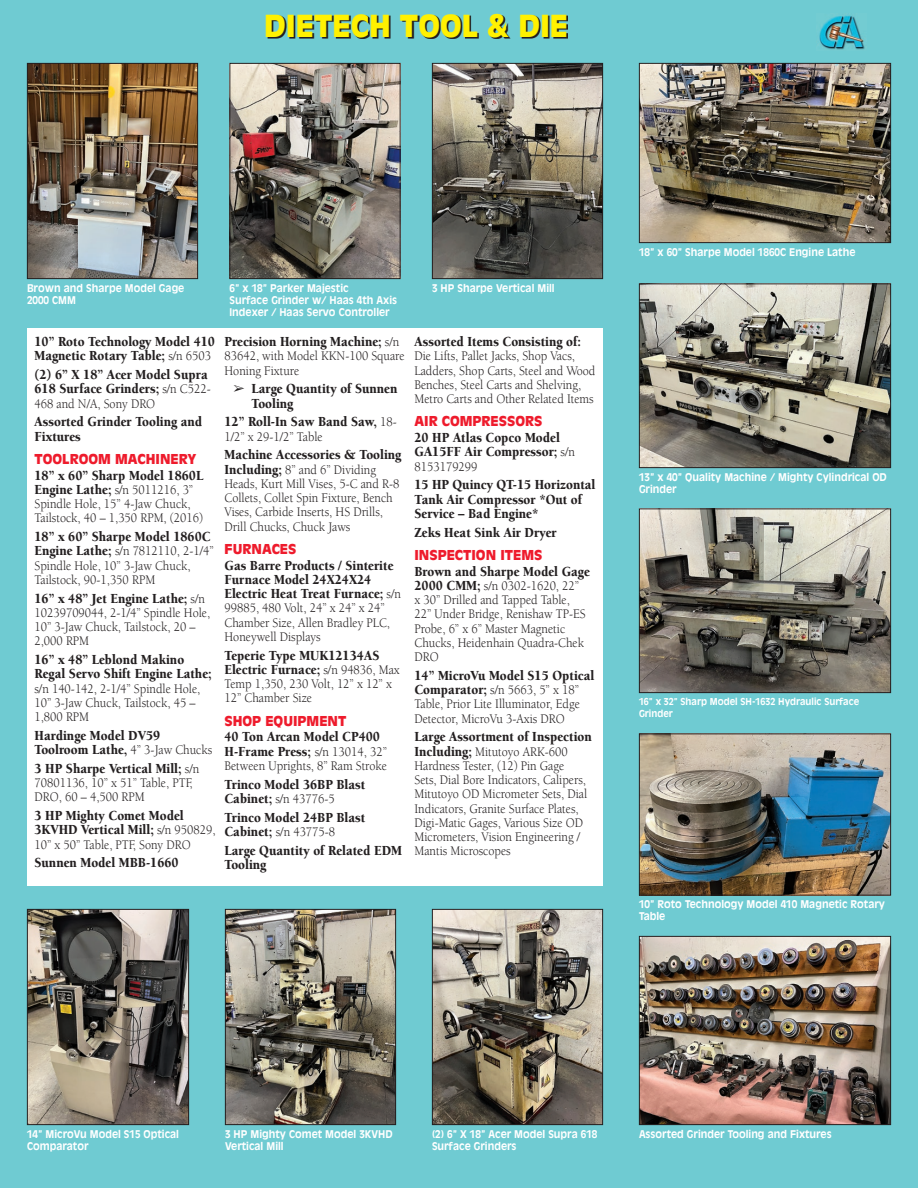
<style>
.page{position:relative;width:918px;height:1188px;background:#6fcbd2}
.page>*{position:absolute;margin:0;border:0;box-sizing:border-box;transform-origin:0 0}
.t1{font:900 30px "Antique Olive Std";color:#fff101}
.Text_Copy{font:900 14.25px/14.2px "Berkeley Std";color:#231f20;scale:.9 1}
.Text_Copy-2{font:13.5px/14.2px "Berkeley Std";color:#231f20;scale:.9 1}
.Paragraph_Headlines{font:900 13.5px "Antique Olive Std";color:#ee1b2c}
.Captions{font:700 10.5px/12px "Antique Olive Std";color:#fff;scale:.95 1}
.Captions-2{font:700 9.45px/12px "Antique Olive Std";color:#fff;scale:.95 1}
.s1{font-weight:400;font-size:13.5px}
.s2{font-weight:900;font-size:14.25px}
</style>
<div class="page">
<img style="left:818px;top:15px;width:49px;height:35px">
<img style="left:641px;top:938px;width:248px;height:185px">
<div style="left:639px;top:936px;width:252px;height:189px;border:1px solid #231f20"></div>
<img style="left:641px;top:510px;width:248px;height:181px">
<div style="left:639px;top:508px;width:252px;height:185px;border:1px solid #231f20"></div>
<img style="left:434px;top:911px;width:167px;height:212px">
<div style="left:432px;top:909px;width:171px;height:216px;border:1px solid #231f20"></div>
<img style="left:434px;top:65px;width:167px;height:212px">
<div style="left:432px;top:63px;width:171px;height:216px;border:1px solid #231f20"></div>
<img style="left:227px;top:911px;width:167px;height:212px">
<div style="left:225px;top:909px;width:171px;height:216px;border:1px solid #231f20"></div>
<img style="left:232px;top:65px;width:166px;height:212px">
<div style="left:230px;top:63px;width:170px;height:216px;border:1px solid #231f20"></div>
<img style="left:29px;top:911px;width:158px;height:212px">
<div style="left:27px;top:909px;width:162px;height:216px;border:1px solid #231f20"></div>
<img style="left:29px;top:65px;width:167px;height:212px">
<div style="left:27px;top:63px;width:171px;height:216px;border:1px solid #231f20"></div>
<img style="left:641px;top:65px;width:248px;height:176px">
<div style="left:639px;top:63px;width:252px;height:180px;border:1px solid #231f20"></div>
<img style="left:641px;top:286px;width:248px;height:180px">
<div style="left:639px;top:284px;width:252px;height:184px;border:1px solid #231f20"></div>
<img style="left:641px;top:736px;width:248px;height:158px">
<div style="left:639px;top:734px;width:252px;height:162px;border:1px solid #231f20"></div>
<div style="left:27px;top:328px;width:576px;height:558px;background:#fff"></div>
<svg style="left:267px;top:15px;width:301px;height:24px"></svg>
<p class="t1" style="left:264px;top:8px;width:306px">DIETECH TOOL &amp; DIE</p>
<p class="Captions" style="left:27px;top:282px;width:167px">Brown and Sharpe Model Gage<br>2000 CMM</p>
<p class="Text_Copy" style="left:34px;top:335px;width:202px">10” Roto Technology Model 410<br>Magnetic Rotary Table; <span class="s1">s/n 6503</span></p>
<p class="Text_Copy" style="left:34px;top:368px;width:197px">(2) 6” X 18” Acer Model Supra<br>618 Surface Grinders; <span class="s1">s/n C522-</span></p>
<p class="Text_Copy-2" style="left:34px;top:396px;width:136px">468 and N/A, Sony DRO</p>
<p class="Text_Copy" style="left:34px;top:415px;width:188px">Assorted Grinder Tooling and<br>Fixtures</p>
<p class="Paragraph_Headlines" style="left:34px;top:451px;width:164px">TOOLROOM MACHINERY</p>
<p class="Text_Copy" style="left:34px;top:468px;width:189px">18” x 60” Sharp Model 1860L</p>
<p class="Text_Copy-2" style="left:34px;top:483px;width:189px"><span class="s2">Engine Lathe;</span> s/n 5011216, 3”<br>Spindle Hole, 15” 4-Jaw Chuck,<br>Tailstock, 40 – 1,350 RPM, (2016)</p>
<p class="Text_Copy" style="left:34px;top:530px;width:197px">18” x 60” Sharpe Model 1860C</p>
<p class="Text_Copy-2" style="left:34px;top:544px;width:201px"><span class="s2">Engine Lathe;</span> s/n 7812110, 2-1/4”<br>Spindle Hole, 10” 3-Jaw Chuck,<br>Tailstock, 90-1,350 RPM</p>
<p class="Text_Copy" style="left:34px;top:591px;width:191px">16” x 48” Jet Engine Lathe; <span class="s1">s/n</span></p>
<p class="Text_Copy-2" style="left:34px;top:606px;width:197px">10239709044, 2-1/4” Spindle Hole,<br>10” 3-Jaw Chuck, Tailstock, 20 –<br>2,000 RPM</p>
<p class="Text_Copy" style="left:34px;top:653px;width:198px">16” x 48” Leblond Makino<br>Regal Servo Shift Engine Lathe;</p>
<p class="Text_Copy-2" style="left:34px;top:681px;width:186px">s/n 140-142, 2-1/4” Spindle Hole,<br>10” 3-Jaw Chuck, Tailstock, 45 –<br>1,800 RPM</p>
<p class="Text_Copy" style="left:34px;top:728px;width:199px">Hardinge Model DV59<br>Toolroom Lathe, <span class="s1">4” 3-Jaw Chucks</span></p>
<p class="Text_Copy" style="left:34px;top:761px;width:185px">3 HP Sharpe Vertical Mill; <span class="s1">s/n</span></p>
<p class="Text_Copy-2" style="left:34px;top:776px;width:177px">70801136, 10” x 51” Table, PTF,<br>DRO, 60 – 4,500 RPM</p>
<p class="Text_Copy" style="left:34px;top:809px;width:203px">3 HP Mighty Comet Model<br>3KVHD Vertical Mill; <span class="s1">s/n 950829,</span></p>
<p class="Text_Copy-2" style="left:34px;top:837px;width:175px">10” x 50” Table, PTF, Sony DRO</p>
<p class="Text_Copy" style="left:34px;top:856px;width:162px">Sunnen Model MBB-1660</p>
<p class="Captions" style="left:230px;top:282px;width:127px">6” x 18” Parker Majestic</p>
<p class="Captions" style="left:230px;top:294px;width:178px">Surface Grinder w/ Haas 4th Axis<br>Indexer / Haas Servo Controller</p>
<p class="Text_Copy" style="left:225px;top:335px;width:196px">Precision Horning Machine; <span class="s1">s/n</span></p>
<p class="Text_Copy-2" style="left:225px;top:349px;width:202px">83642, with Model KKN-100 Square<br>Honing Fixture</p>
<p class="Text_Copy" style="left:252px;top:382px;width:164px;text-indent:-18px">➢ Large Quantity of Sunnen<br>Tooling</p>
<p class="Text_Copy" style="left:225px;top:415px;width:193px">12” Roll-In Saw Band Saw, <span class="s1">18-</span></p>
<p class="Text_Copy-2" style="left:225px;top:429px;width:111px">1/2” x 29-1/2” Table</p>
<p class="Text_Copy" style="left:225px;top:448px;width:198px">Machine Accessories &amp; Tooling</p>
<p class="Text_Copy-2" style="left:225px;top:462px;width:196px"><span class="s2">Including;</span> 8” and 6” Dividing<br>Heads, Kurt Mill Vises, 5-C and R-8<br>Collets, Collet Spin Fixture, Bench<br>Vises, Carbide Inserts, HS Drills,<br>Drill Chucks, Chuck Jaws</p>
<p class="Paragraph_Headlines" style="left:225px;top:541px;width:73px">FURNACES</p>
<p class="Text_Copy" style="left:225px;top:558px;width:198px">Gas Barre Products / Sinterite<br>Furnace Model 24X24X24<br>Electric Heat Treat Furnace; <span class="s1">s/n</span></p>
<p class="Text_Copy-2" style="left:225px;top:601px;width:185px">99885, 480 Volt, 24” x 24” x 24”<br>Chamber Size, Allen Bradley PLC,<br>Honeywell Displays</p>
<p class="Text_Copy" style="left:225px;top:648px;width:196px">Teperie Type MUK12134AS<br>Electric Furnace; <span class="s1">s/n 94836, Max</span></p>
<p class="Text_Copy-2" style="left:225px;top:677px;width:188px">Temp 1,350, 230 Volt, 12” x 12” x<br>12” Chamber Size</p>
<p class="Paragraph_Headlines" style="left:225px;top:713px;width:123px">SHOP EQUIPMENT</p>
<p class="Text_Copy" style="left:225px;top:730px;width:182px">40 Ton Arcan Model CP400<br>H-Frame Press; <span class="s1">s/n 13014, 32”</span></p>
<p class="Text_Copy-2" style="left:225px;top:759px;width:182px">Between Uprights, 8” Ram Stroke</p>
<p class="Text_Copy" style="left:225px;top:777px;width:158px">Trinco Model 36BP Blast</p>
<p class="Text_Copy-2" style="left:225px;top:792px;width:124px"><span class="s2">Cabinet;</span> s/n 43776-5</p>
<p class="Text_Copy" style="left:225px;top:810px;width:158px">Trinco Model 24BP Blast</p>
<p class="Text_Copy-2" style="left:225px;top:825px;width:125px"><span class="s2">Cabinet;</span> s/n 43775-8</p>
<p class="Text_Copy" style="left:225px;top:843px;width:199px">Large Quantity of Related EDM<br>Tooling</p>
<p class="Captions" style="left:432px;top:282px;width:131px">3 HP Sharpe Vertical Mill</p>
<p class="Text_Copy" style="left:414px;top:335px;width:186px">Assorted Items Consisting of:</p>
<p class="Text_Copy-2" style="left:414px;top:349px;width:203px">Die Lifts, Pallet Jacks, Shop Vacs, Ladders, Shop Carts, Steel and Wood Benches, Steel Carts and Shelving, Metro Carts and Other Related Items</p>
<p class="Paragraph_Headlines" style="left:414px;top:413px;width:129px">AIR COMPRESSORS</p>
<p class="Text_Copy" style="left:414px;top:431px;width:180px">20 HP Atlas Copco Model<br>GA15FF Air Compressor; <span class="s1">s/n</span></p>
<p class="Text_Copy-2" style="left:414px;top:459px;width:72px">8153179299</p>
<p class="Text_Copy" style="left:414px;top:478px;width:203px">15 HP Quincy QT-15 Horizontal<br>Tank Air Compressor *Out of<br>Service – Bad Engine*</p>
<p class="Text_Copy" style="left:414px;top:525px;width:160px">Zeks Heat Sink Air Dryer</p>
<p class="Paragraph_Headlines" style="left:414px;top:547px;width:129px">INSPECTION ITEMS</p>
<p class="Text_Copy" style="left:414px;top:564px;width:196px">Brown and Sharpe Model Gage</p>
<p class="Text_Copy-2" style="left:414px;top:579px;width:192px"><span class="s2">2000 CMM;</span> s/n 0302-1620, 22” x 30” Drilled and Tapped Table,<br>22” Under Bridge, Renishaw TP-ES<br>Probe, 6” x 6” Master Magnetic<br>Chucks, Heidenhain Quadra-Chek<br>DRO</p>
<p class="Text_Copy" style="left:414px;top:668px;width:201px">14” MicroVu Model S15 Optical</p>
<p class="Text_Copy-2" style="left:414px;top:683px;width:185px;text-align:justify"><span class="s2">Comparator;</span> s/n 5663, 5” x 18” Table, Prior Lite Illuminator, Edge Detector, MicroVu 3-Axis DRO</p>
<p class="Text_Copy" style="left:414px;top:730px;width:198px">Large Assortment of Inspection</p>
<p class="Text_Copy-2" style="left:414px;top:744px;width:193px"><span class="s2">Including;</span> Mitutoyo ARK-600<br>Hardness Tester, (12) Pin Gage<br>Sets, Dial Bore Indicators, Calipers,<br>Mitutoyo OD Micrometer Sets, Dial<br>Indicators, Granite Surface Plates,<br>Digi-Matic Gages, Various Size OD<br>Micrometers, Vision Engineering /<br>Mantis Microscopes</p>
<p class="Captions" style="left:639px;top:246px;width:229px">18” x 60” Sharpe Model 1860C Engine Lathe</p>
<p class="Captions" style="left:639px;top:471px;width:262px">13” x 40” Quality Machine / Mighty Cylindrical OD<br>Grinder</p>
<p class="Captions-2" style="left:639px;top:695px;width:233px">16” x 32” Sharp Model SH-1632 Hydraulic Surface<br>Grinder</p>
<p class="Captions" style="left:639px;top:898px;width:260px">10” Roto Technology Model 410 Magnetic Rotary<br>Table</p>
<p class="Captions" style="left:27px;top:1128px;width:162px">14” MicroVu Model S15 Optical<br>Comparator</p>
<p class="Captions" style="left:225px;top:1128px;width:178px">3 HP Mighty Comet Model 3KVHD<br>Vertical Mill</p>
<p class="Captions" style="left:432px;top:1128px;width:176px">(2) 6” X 18” Acer Model Supra 618<br>Surface Grinders</p>
<p class="Captions" style="left:639px;top:1128px;width:204px">Assorted Grinder Tooling and Fixtures</p>
</div>
